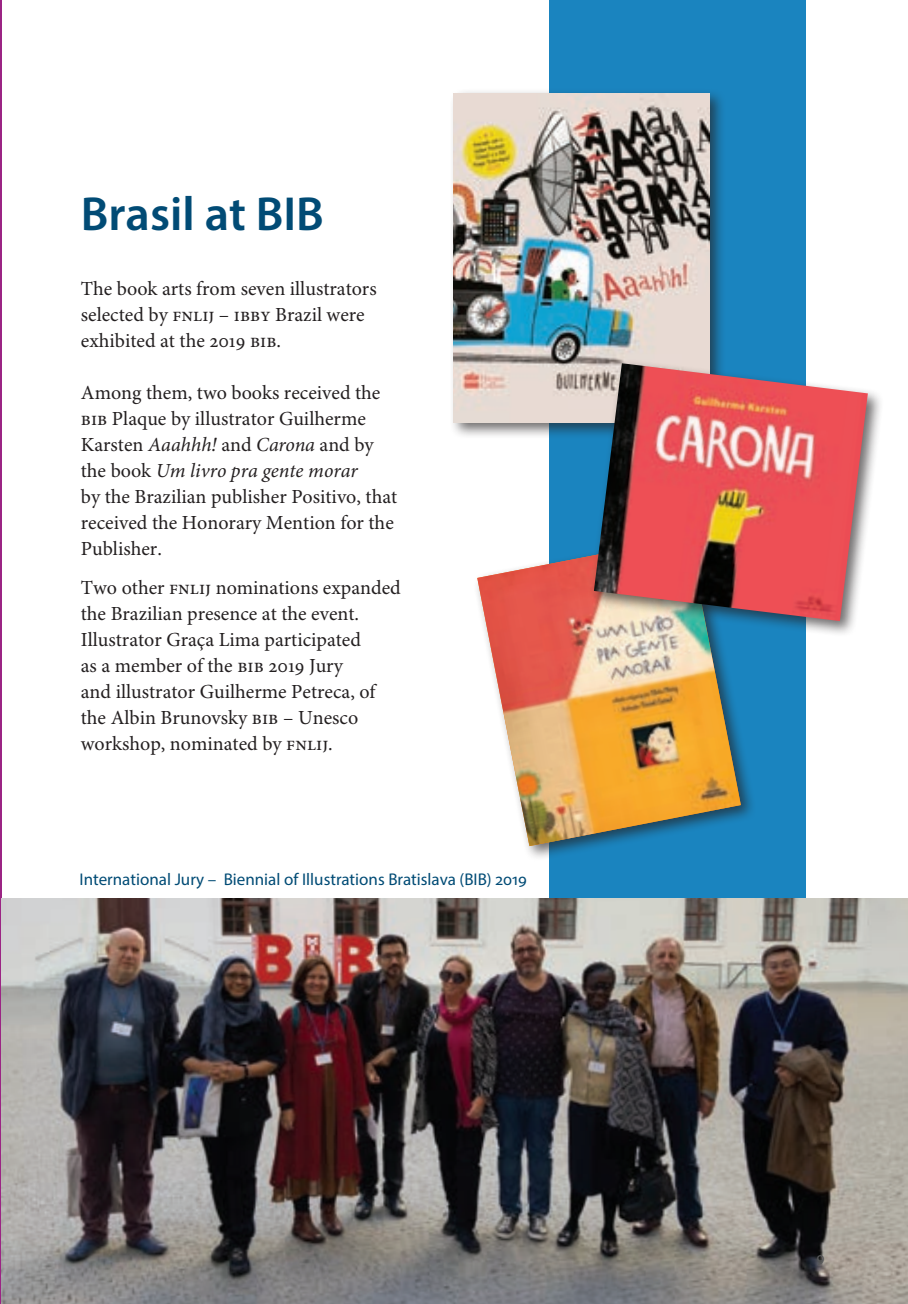
<style>
.page{position:relative;width:908px;height:1304px;background:#fff}
.page>*{position:absolute;margin:0;border:0;box-sizing:border-box;transform-origin:0 0}
.Titulo{font:600 48px "Myriad Pro";color:#014b75}
.Texto_1o_paragrafo{font:20px/26px "Minion Pro";color:#231f20}
.Premiados_-_Nome_Pre{font:17px "Myriad Pro";color:#014b75}
.t1{font:16px "Myriad Pro";color:#57585a}
.s1{font-style:italic}
</style>
<div class="page">
<hr style="left:0;top:0;width:1px;height:1304px;background:#9b2484">
<div style="left:549px;top:0;width:256px;height:929px;background:#1a84bf"></div>
<div style="left:448px;top:88px;width:277px;height:352px;background:#231f20;opacity:.65"></div>
<img style="left:454px;top:94px;width:255px;height:329px">
<div style="left:472px;top:532px;width:284px;height:330px;background:#231f20;opacity:.65"></div>
<img style="left:477px;top:537px;width:263px;height:309px">
<div style="left:589px;top:358px;width:294px;height:279px;background:#231f20;opacity:.65"></div>
<img style="left:593px;top:363px;width:274px;height:258px">
<img style="left:1px;top:899px;width:906px;height:405px">
<p class="Titulo" style="left:81px;top:183px;width:244px">Brasil at BIB</p>
<p class="Texto_1o_paragrafo" style="left:81px;top:276px;width:297px">The book arts from seven illustrators selected by FNLIJ</p>
<p class="Texto_1o_paragrafo" style="left:81px;top:302px;width:285px;text-indent:138px">– IBBY Brazil were exhibited at the 2019 BIB.</p>
<p class="Texto_1o_paragrafo" style="left:81px;top:380px;width:316px">Among them, two books received the<br>BIB Plaque by illustrator Guilherme<br>Karsten <span class="s1">Aaahhh!</span> and <span class="s1">Carona</span> and by the book <span class="s1">Um livro pra gente morar<br></span>by the Brazilian publisher Positivo, that received the Honorary Mention for the<br>Publisher.</p>
<p class="Texto_1o_paragrafo" style="left:81px;top:575px;width:107px">Two other FNLIJ</p>
<p class="Texto_1o_paragrafo" style="left:81px;top:575px;width:321px;text-indent:135px">nominations expanded the Brazilian presence at the event.<br>Illustrator Graça Lima participated<br>as a member of the BIB 2019 Jury<br>and illustrator Guilherme Petreca, of the Albin Brunovsky BIB – Unesco workshop, nominated by FNLIJ .</p>
<p class="Premiados_-_Nome_Pre" style="left:79px;top:869px;width:449px">International Jury – Biennial of Illustrations Bratislava (BIB) 2019</p>
<p class="t1" style="left:816px;top:1248px;width:10px">9</p>
</div>
